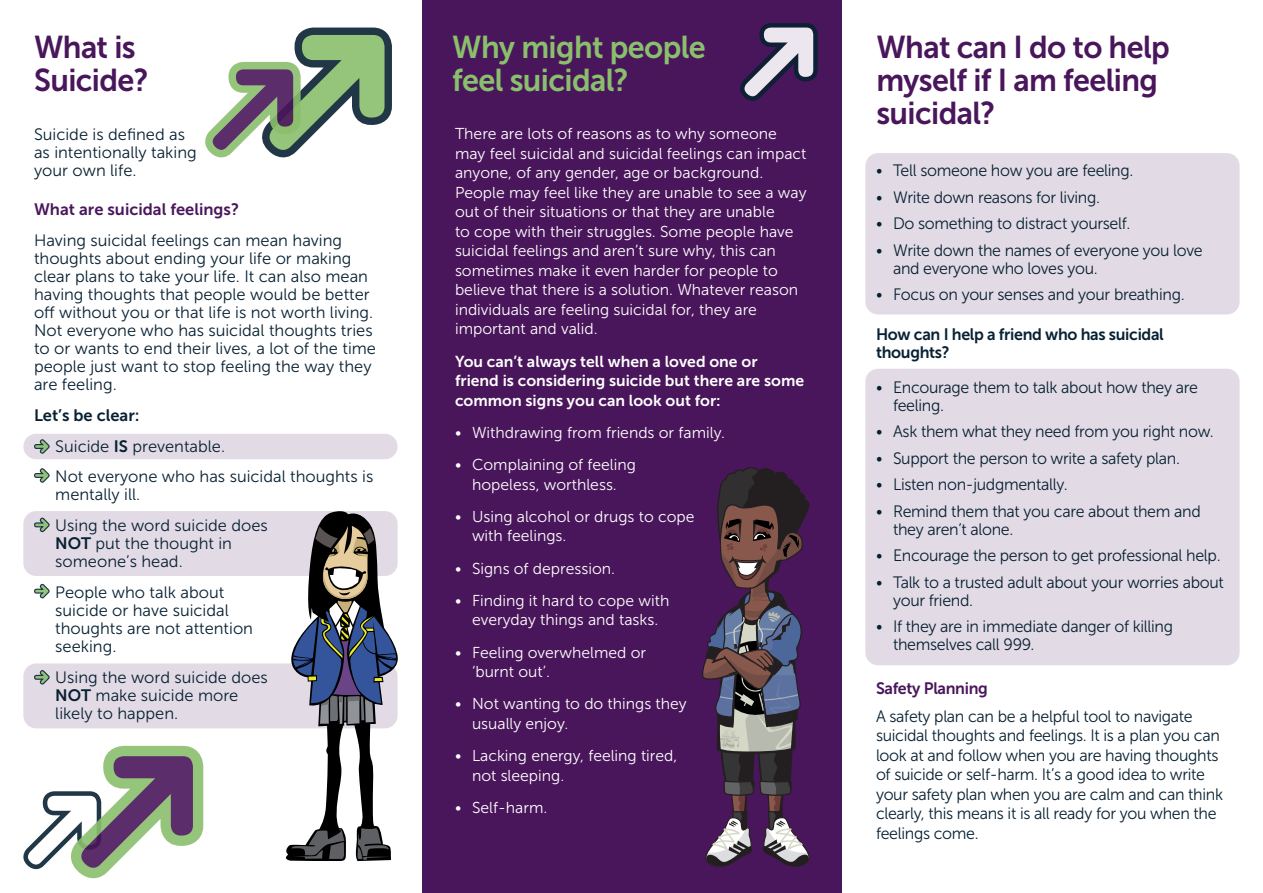
<style>
.page{position:relative;width:1263px;height:893px;background:#fff}
.page>*{position:absolute;margin:0;border:0;box-sizing:border-box;transform-origin:0 0}
.t1{font:31.5px/33px "Museo Sans 700";letter-spacing:-.02em;color:#4a165b}
.t2{font:31.5px/33px "Museo Sans 700";letter-spacing:-.02em;color:#8abf6d}
.t3{font:16.5px/19.5px "Museo Sans 300";letter-spacing:-.02em;color:#082132}
.t4{font:16.5px/18px "Museo Sans 300";color:#082132}
.t5{font:16.5px/18px "Museo Sans 700";letter-spacing:-.02em;color:#082132}
.t6{font:16.5px "Museo Sans 700";color:#4a165b}
.t7{font:16.5px "Museo Sans 700";letter-spacing:-.02em;color:#4a165b}
.t8{font:16.5px "Museo Sans 700";color:#082132}
.t9{font:15.75px/19.5px "Museo Sans 300";color:#fff}
.t10{font:15.75px/19.5px "Museo Sans 700";color:#fff}
.s1{font-family:"Museo Sans 700"}
</style>
<div class="page">
<div style="left:23px;top:434px;width:375px;height:25px;background:#e2dbe6;border-radius:13px"></div>
<div style="left:23px;top:511px;width:375px;height:65px;background:#e2dbe6;border-radius:13px"></div>
<div style="left:865px;top:369px;width:374px;height:296px;background:#e2dbe6;border-radius:13px"></div>
<div style="left:865px;top:153px;width:374px;height:161px;background:#e2dbe6;border-radius:13px"></div>
<div style="left:23px;top:663px;width:375px;height:65px;background:#e2dbe6;border-radius:13px"></div>
<div style="left:422px;top:0;width:420px;height:893px;background:#4a165b"></div>
<svg style="left:34px;top:439px;width:16px;height:15px"></svg>
<svg style="left:34px;top:468px;width:16px;height:15px"></svg>
<svg style="left:34px;top:517px;width:16px;height:16px"></svg>
<svg style="left:34px;top:583px;width:16px;height:16px"></svg>
<svg style="left:34px;top:670px;width:16px;height:15px"></svg>
<svg style="left:286px;top:511px;width:112px;height:350px"></svg>
<svg style="left:740px;top:23px;width:78px;height:78px"></svg>
<svg style="left:23px;top:745px;width:181px;height:134px"></svg>
<svg style="left:205px;top:27px;width:187px;height:131px"></svg>
<svg style="left:702px;top:467px;width:108px;height:400px"></svg>
<h1 class="t1" style="left:34px;top:30px;width:116px">What is<br>Suicide?</h1>
<h1 class="t2" style="left:452px;top:30px;width:255px">Why might people feel suicidal?</h1>
<h1 class="t1" style="left:876px;top:30px;width:295px">What can I do to help myself if I am feeling suicidal?</h1>
<p class="t4" style="left:34px;top:125px;width:164px">Suicide is defined as as intentionally taking your own life.</p>
<p class="t6" style="left:34px;top:200px;width:207px">What are suicidal feelings?</p>
<p class="t4" style="left:34px;top:231px;width:344px">Having suicidal feelings can mean having thoughts about ending your life or making clear plans to take your life. It can also mean having thoughts that people would be better off without you or that life is not worth living.<br>Not everyone who has suicidal thoughts tries to or wants to end their lives, a lot of the time people just want to stop feeling the way they are feeling.</p>
<p class="t8" style="left:34px;top:406px;width:107px">Let’s be clear:</p>
<p class="t4" style="left:55px;top:431px;width:320px;line-height:30.8px">Suicide <span class="s1">IS</span> preventable.<br>Not everyone who has suicidal thoughts is</p>
<p class="t4" style="left:55px;top:479px;width:214px;line-height:30.8px">mentally ill.<br>Using the word suicide does</p>
<p class="t4" style="left:55px;top:534px;width:178px"><span class="s1">NOT</span> put the thought in someone’s head.</p>
<p class="t4" style="left:55px;top:583px;width:199px">People who talk about suicide or have suicidal thoughts are not attention seeking.</p>
<p class="t4" style="left:55px;top:668px;width:214px">Using the word suicide does<br><span class="s1">NOT</span> make suicide more likely to happen.</p>
<p class="t9" style="left:455px;top:124px;width:353px">There are lots of reasons as to why someone may feel suicidal and suicidal feelings can impact anyone, of any gender, age or background.<br>People may feel like they are unable to see a way out of their situations or that they are unable<br>to cope with their struggles. Some people have suicidal feelings and aren’t sure why, this can sometimes make it even harder for people to believe that there is a solution. Whatever reason individuals are feeling suicidal for, they are important and valid.</p>
<p class="t10" style="left:455px;top:351px;width:351px">You can’t always tell when a loved one or friend is considering suicide but there are some common signs you can look out for:</p>
<p class="t9" style="left:455px;top:423px;width:272px">• Withdrawing from friends or family.</p>
<p class="t9" style="left:455px;top:455px;width:182px;text-align:center">• Complaining of feeling hopeless, worthless.</p>
<p class="t9" style="left:472px;top:507px;width:224px;text-indent:-17px">• Using alcohol or drugs to cope with feelings.</p>
<p class="t9" style="left:455px;top:559px;width:162px">• Signs of depression.</p>
<p class="t9" style="left:455px;top:591px;width:216px;text-align:center">• Finding it hard to cope with everyday things and tasks.</p>
<p class="t9" style="left:472px;top:643px;width:176px;text-indent:-17px">• Feeling overwhelmed or ‘burnt out’.</p>
<p class="t9" style="left:472px;top:694px;width:216px;text-indent:-17px">• Not wanting to do things they usually enjoy.</p>
<p class="t9" style="left:472px;top:746px;width:207px;text-indent:-17px">• Lacking energy, feeling tired, not sleeping.</p>
<p class="t9" style="left:455px;top:798px;width:94px">• Self-harm.</p>
<p class="t3" style="left:876px;top:161px;width:259px">• Tell someone how you are feeling.</p>
<p class="t3" style="left:876px;top:187px;width:225px">• Write down reasons for living.</p>
<p class="t3" style="left:876px;top:214px;width:256px">• Do something to distract yourself.</p>
<p class="t3" style="left:893px;top:241px;width:311px;line-height:18px;text-indent:-17px">• Write down the names of everyone you love and everyone who loves you.</p>
<p class="t3" style="left:876px;top:285px;width:310px">• Focus on your senses and your breathing.</p>
<p class="t5" style="left:876px;top:325px;width:289px">How can I help a friend who has suicidal thoughts?</p>
<p class="t3" style="left:893px;top:378px;width:306px;line-height:18px;text-indent:-17px">• Encourage them to talk about how they are feeling.</p>
<p class="t3" style="left:876px;top:422px;width:339px">• Ask them what they need from you right now.</p>
<p class="t3" style="left:876px;top:448px;width:305px">• Support the person to write a safety plan.</p>
<p class="t3" style="left:876px;top:475px;width:193px">• Listen non-judgmentally.</p>
<p class="t3" style="left:893px;top:502px;width:309px;line-height:18px;text-indent:-17px">• Remind them that you care about them and they aren’t alone.</p>
<p class="t3" style="left:876px;top:546px;width:346px">• Encourage the person to get professional help.</p>
<p class="t3" style="left:893px;top:573px;width:332px;line-height:18px;text-indent:-17px">• Talk to a trusted adult about your worries about your friend.</p>
<p class="t3" style="left:893px;top:617px;width:281px;line-height:18px;text-indent:-17px">• If they are in immediate danger of killing themselves call 999.</p>
<p class="t7" style="left:876px;top:679px;width:113px">Safety Planning</p>
<p class="t3" style="left:876px;top:706px;width:349px">A safety plan can be a helpful tool to navigate suicidal thoughts and feelings. It is a plan you can look at and follow when you are having thoughts of suicide or self-harm. It’s a good idea to write your safety plan when you are calm and can think clearly, this means it is all ready for you when the feelings come.</p>
</div>
